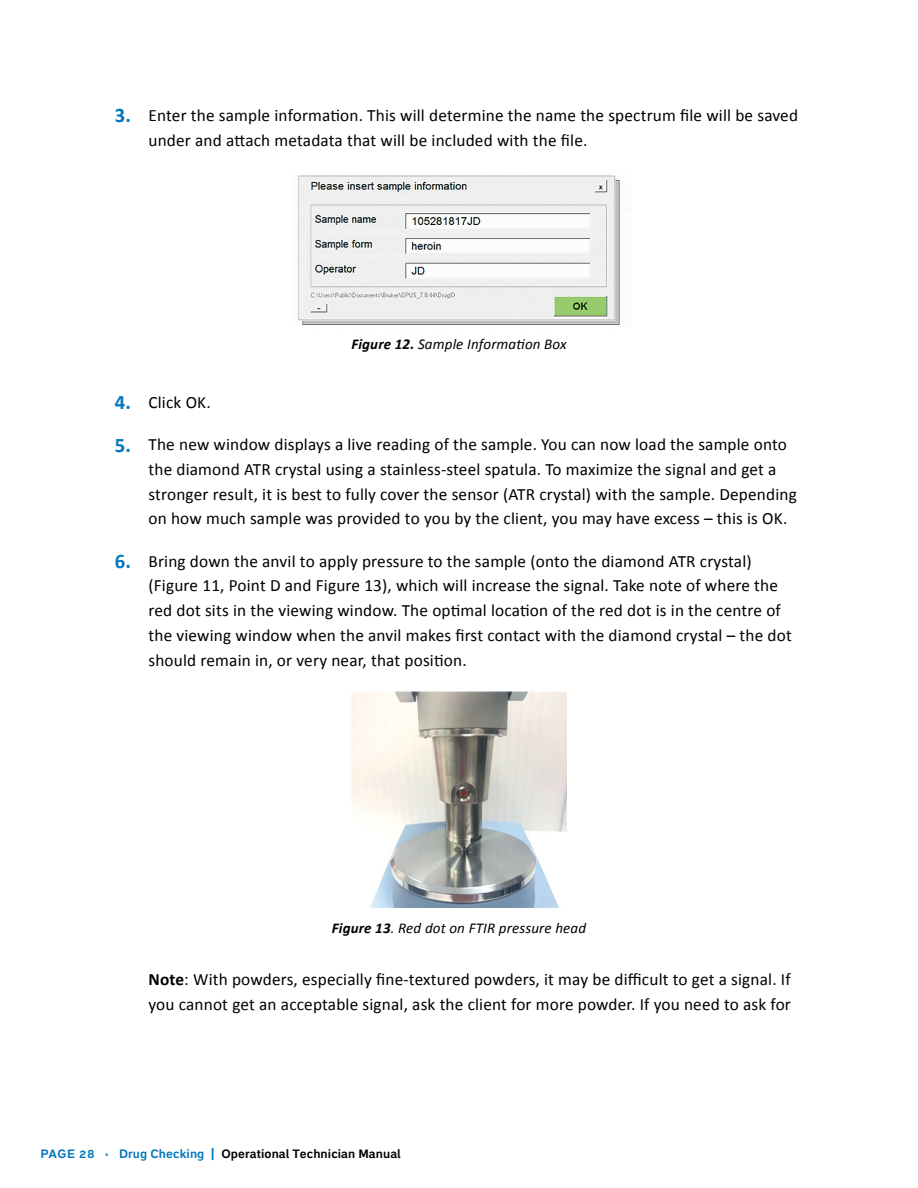
<style>
.page{position:relative;width:918px;height:1188px;background:#fff}
.page>*{position:absolute;margin:0;border:0;box-sizing:border-box;transform-origin:0 0}
.t1{font:17.25px/24.8px "Calibri";letter-spacing:.01em;color:#000}
.t2{font:italic 15px "Calibri";letter-spacing:.01em;color:#000}
.t3{font:700 12px "Embarcadero MVB Pro";letter-spacing:.01em;color:#000}
.s1{font-weight:700;font-size:20.7px;color:#0077be}
.s2{font-weight:700}
.s3{color:#0077be}
</style>
<div class="page">
<img style="left:298px;top:175px;width:322px;height:150px">
<img style="left:351px;top:691px;width:216px;height:216px">
<p class="t1" style="left:148px;top:103px;width:651px;text-indent:-34px"><span class="s1">3.</span> Enter the sample information. This will determine the name the spectrum file will be saved under and attach metadata that will be included with the file.</p>
<p class="t2" style="left:351px;top:334px;width:217px"><span class="s2">Figure 12.</span> Sample Information Box</p>
<p class="t1" style="left:115px;top:390px;width:97px"><span class="s1">4.</span> Click OK.</p>
<p class="t1" style="left:148px;top:432px;width:650px;text-indent:-34px"><span class="s1">5.</span> The new window displays a live reading of the sample. You can now load the sample onto the diamond ATR crystal using a stainless-steel spatula. To maximize the signal and get a stronger result, it is best to fully cover the sensor (ATR crystal) with the sample. Depending on how much sample was provided to you by the client, you may have excess – this is OK.</p>
<p class="t1" style="left:148px;top:549px;width:645px;text-indent:-34px"><span class="s1">6.</span> Bring down the anvil to apply pressure to the sample (onto the diamond ATR crystal) (Figure 11, Point D and Figure 13), which will increase the signal. Take note of where the red dot sits in the viewing window. The optimal location of the red dot is in the centre of the viewing window when the anvil makes first contact with the diamond crystal – the dot should remain in, or very near, that position.</p>
<p class="t2" style="left:332px;top:918px;width:256px"><span class="s2">Figure 13</span>. Red dot on FTIR pressure head</p>
<p class="t1" style="left:148px;top:967px;width:644px"><span class="s2">Note</span>: With powders, especially fine-textured powders, it may be difficult to get a signal. If you cannot get an acceptable signal, ask the client for more powder. If you need to ask for</p>
<p class="t3" style="left:40px;top:1145px;width:362px"><span class="s3">PAGE 28 · Drug Checking |</span> Operational Technician Manual</p>
</div>
